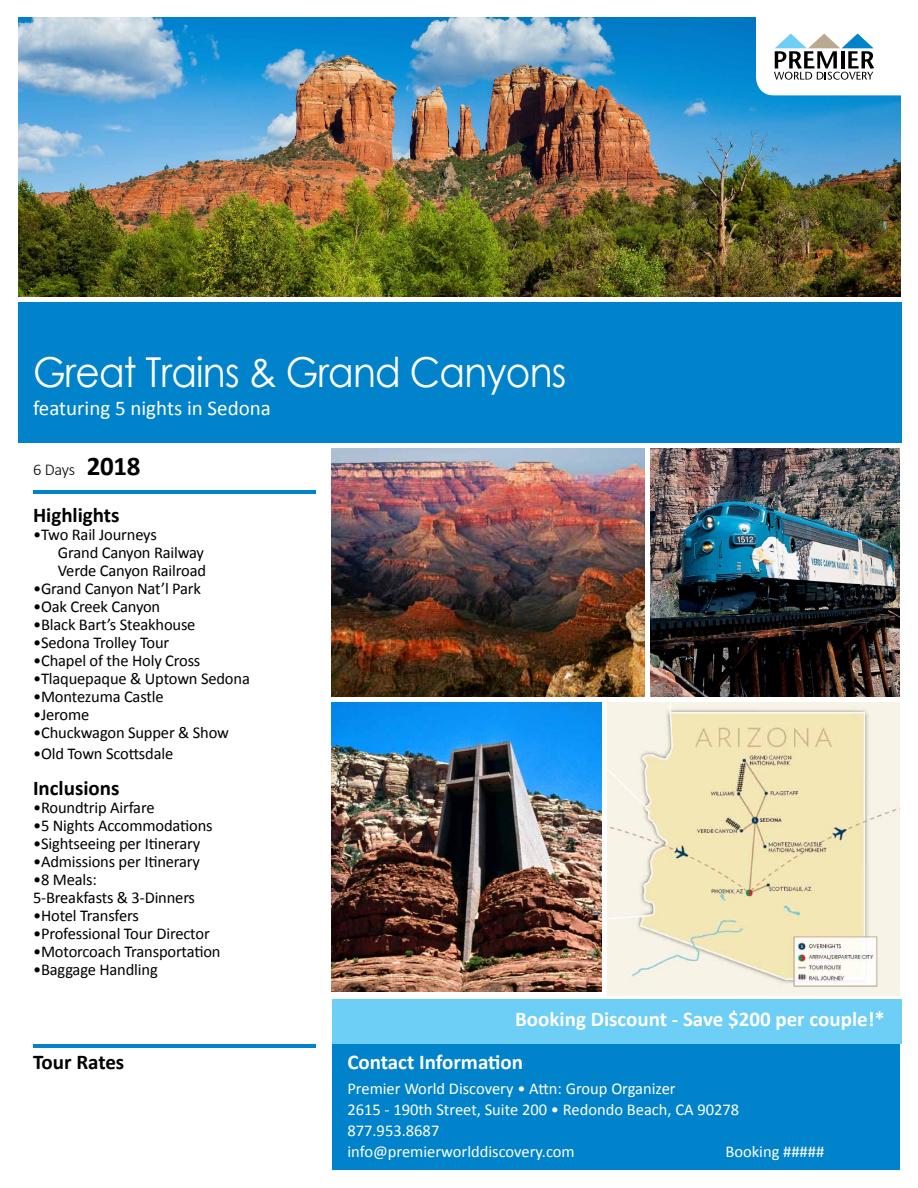
<style>
.page{position:relative;width:918px;height:1188px;background:#fff}
.page>*{position:absolute;margin:0;border:0;box-sizing:border-box;transform-origin:0 0}
.t1{font:41.25px "Century Gothic";letter-spacing:-.02em;color:#fff;scale:.91 1}
.t2{font:700 21px "Calibri";color:#fff}
.t3{font:700 21px "Calibri";color:#000}
.t4{font:21px "Calibri";color:#fff}
.t5{font:16.5px/18px "Calibri";letter-spacing:-.01em;color:#000}
.t6{font:16.5px/21px "Calibri";color:#fff}
.t7{font:300 16.5px "Calibri";color:#000}
.s1{font-weight:700;font-size:27px}
</style>
<div class="page">
<div style="left:332px;top:1044px;width:568px;height:126px;background:#0083ca"></div>
<img style="left:18px;top:18px;width:883px;height:279px">
<img style="left:607px;top:702px;width:293px;height:294px">
<img style="left:331px;top:702px;width:271px;height:289px">
<img style="left:331px;top:448px;width:569px;height:249px">
<hr style="left:646px;top:447px;width:4px;height:252px;background:#fff">
<div style="left:332px;top:1000px;width:570px;height:44px;background:#6dcff6"></div>
<hr style="left:33px;top:490px;width:283px;height:4px;background:#0083ca">
<div style="left:18px;top:301px;width:883px;height:144px;background:#0083ca"></div>
<svg style="left:756px;top:18px;width:145px;height:77px"></svg>
<div style="left:18px;top:297px;width:900px;height:5px;background:#fff"></div>
<hr style="left:33px;top:1044px;width:283px;height:4px;background:#0083ca">
<div style="left:1px;top:443px;width:917px;height:5px;background:#fff"></div>
<h1 class="t1" style="left:33px;top:343px;width:588px">Great Trains &amp; Grand Canyons</h1>
<p class="t4" style="left:33px;top:395px;width:239px">featuring 5 nights in Sedona</p>
<p class="t7" style="left:33px;top:459px;width:109px">6 Days <span class="s1">2018</span></p>
<p class="t3" style="left:33px;top:502px;width:88px">Highlights</p>
<p class="t5" style="left:58px;top:526px;width:150px;text-indent:-25px">•Two Rail Journeys<br>Grand Canyon Railway<br>Verde Canyon Railroad</p>
<p class="t5" style="left:33px;top:580px;width:170px">•Grand Canyon Nat’l Park</p>
<p class="t5" style="left:33px;top:598px;width:129px">•Oak Creek Canyon</p>
<p class="t5" style="left:33px;top:616px;width:164px">•Black Bart’s Steakhouse</p>
<p class="t5" style="left:33px;top:634px;width:138px">•Sedona Trolley Tour</p>
<p class="t5" style="left:33px;top:652px;width:169px">•Chapel of the Holy Cross</p>
<p class="t5" style="left:33px;top:670px;width:218px">•Tlaquepaque &amp; Uptown Sedona</p>
<p class="t5" style="left:33px;top:688px;width:132px">•Montezuma Castle</p>
<p class="t5" style="left:33px;top:706px;width:58px">•Jerome</p>
<p class="t5" style="left:33px;top:724px;width:198px">•Chuckwagon Supper &amp; Show</p>
<p class="t5" style="left:33px;top:745px;width:142px">•Old Town Scottsdale</p>
<p class="t3" style="left:33px;top:775px;width:88px">Inclusions</p>
<p class="t5" style="left:33px;top:799px;width:123px">•Roundtrip Airfare</p>
<p class="t5" style="left:33px;top:817px;width:181px">•5 Nights Accommodations</p>
<p class="t5" style="left:33px;top:835px;width:169px">•Sightseeing per Itinerary</p>
<p class="t5" style="left:33px;top:853px;width:169px">•Admissions per Itinerary</p>
<p class="t5" style="left:33px;top:871px;width:164px">•8 Meals:<br>5-Breakfasts &amp; 3-Dinners</p>
<p class="t5" style="left:33px;top:907px;width:107px">•Hotel Transfers</p>
<p class="t5" style="left:33px;top:925px;width:178px">•Professional Tour Director</p>
<p class="t5" style="left:33px;top:943px;width:189px">•Motorcoach Transportation</p>
<p class="t5" style="left:33px;top:961px;width:126px">•Baggage Handling</p>
<p class="t2" style="left:515px;top:1005px;width:371px">Booking Discount - Save $200 per couple!*</p>
<p class="t3" style="left:33px;top:1048px;width:93px">Tour Rates</p>
<p class="t2" style="left:347px;top:1048px;width:177px">Contact Information</p>
<p class="t6" style="left:347px;top:1078px;width:393px">Premier World Discovery • Attn: Group Organizer<br>2615 - 190th Street, Suite 200 • Redondo Beach, CA 90278<br>877.953.8687<br>info@premierworlddiscovery.com</p>
<p class="t6" style="left:725px;top:1141px;width:100px">Booking #####</p>
</div>
